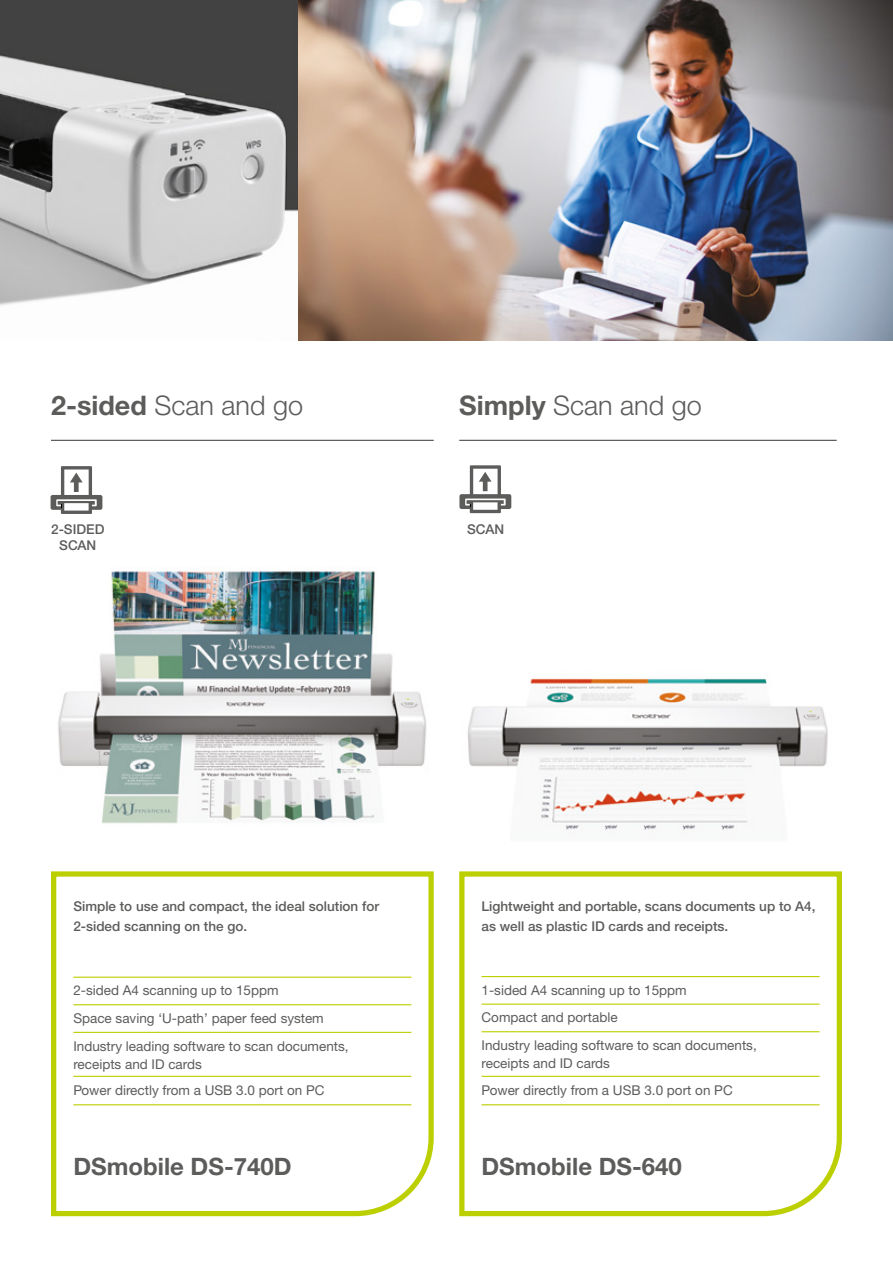
<style>
.page{position:relative;width:893px;height:1263px;background:#fff}
.page>*{position:absolute;margin:0;border:0;box-sizing:border-box;transform-origin:0 0}
.t1{font:300 27px "Helvetica Neue LTW1 G";color:#5c5c5b}
.t2{font:700 24px "Helvetica Neue LTW1 G";color:#5c5c5b}
.t3{font:13.5px/27.9px "Helvetica Neue LTW1 G";color:#5c5c5b}
.t4{font:500 13.5px/19.5px "Helvetica Neue LTW1 G";color:#5c5c5b}
.t5{font:500 13.35px "Helvetica Neue LTW1 G";color:#000}
.s1{font-weight:700}
</style>
<div class="page">
<svg style="left:459px;top:871px;width:383px;height:346px"></svg>
<hr style="left:481px;top:976px;width:339px;height:1px;background:#bccf00">
<hr style="left:481px;top:1003px;width:339px;height:2px;background:#bccf00">
<hr style="left:481px;top:1031px;width:339px;height:1px;background:#bccf00">
<hr style="left:481px;top:1076px;width:339px;height:1px;background:#bccf00">
<hr style="left:481px;top:1104px;width:339px;height:1px;background:#bccf00">
<svg style="left:51px;top:871px;width:383px;height:346px"></svg>
<svg style="left:459px;top:465px;width:52px;height:48px"></svg>
<img style="left:467px;top:678px;width:361px;height:153px">
<hr style="left:73px;top:977px;width:338px;height:1px;background:#bccf00">
<hr style="left:73px;top:1004px;width:338px;height:1px;background:#bccf00">
<hr style="left:73px;top:1032px;width:338px;height:1px;background:#bccf00">
<hr style="left:73px;top:1076px;width:338px;height:1px;background:#bccf00">
<hr style="left:73px;top:1104px;width:338px;height:1px;background:#bccf00">
<img style="left:58px;top:496px;width:369px;height:328px">
<svg style="left:51px;top:466px;width:51px;height:48px"></svg>
<img style="left:0;top:0;width:893px;height:340px">
<hr style="left:51px;top:440px;width:383px;height:1px;background:#4d4d4e">
<hr style="left:459px;top:440px;width:378px;height:1px;background:#4d4d4e">
<h1 class="t1" style="left:51px;top:389px;width:254px"><span class="s1">2-sided</span> Scan and go</h1>
<h1 class="t1" style="left:459px;top:389px;width:244px"><span class="s1">Simply</span> Scan and go</h1>
<p class="t5" style="left:58px;top:520px;width:38px">SCAN</p>
<p class="t4" style="left:51px;top:521px;width:55px;line-height:16.2px;text-align:center">2-SIDED<br>SCAN</p>
<p class="t5" style="left:467px;top:519px;width:38px">SCAN</p>
<p class="t4" style="left:467px;top:519px;width:39px">SCAN</p>
<p class="t4" style="left:73px;top:897px;width:307px">Simple to use and compact, the ideal solution for<br>2-sided scanning on the go.</p>
<p class="t4" style="left:481px;top:897px;width:335px">Lightweight and portable, scans documents up to A4, as well as plastic ID cards and receipts.</p>
<p class="t3" style="left:73px;top:977px;width:277px">2-sided A4 scanning up to 15ppm<br>Space saving ‘U-path’ paper feed system<br>Industry leading software to scan documents,</p>
<p class="t3" style="left:73px;top:1051px;width:253px;line-height:26.1px">receipts and ID cards<br>Power directly from a USB 3.0 port on PC</p>
<p class="t3" style="left:481px;top:976px;width:277px">1-sided A4 scanning up to 15ppm<br>Compact and portable<br>Industry leading software to scan documents,</p>
<p class="t3" style="left:481px;top:1050px;width:253px;line-height:26.7px">receipts and ID cards<br>Power directly from a USB 3.0 port on PC</p>
<h2 class="t2" style="left:73px;top:1152px;width:220px">DSmobile DS-740D</h2>
<h2 class="t2" style="left:481px;top:1152px;width:202px">DSmobile DS-640</h2>
</div>
